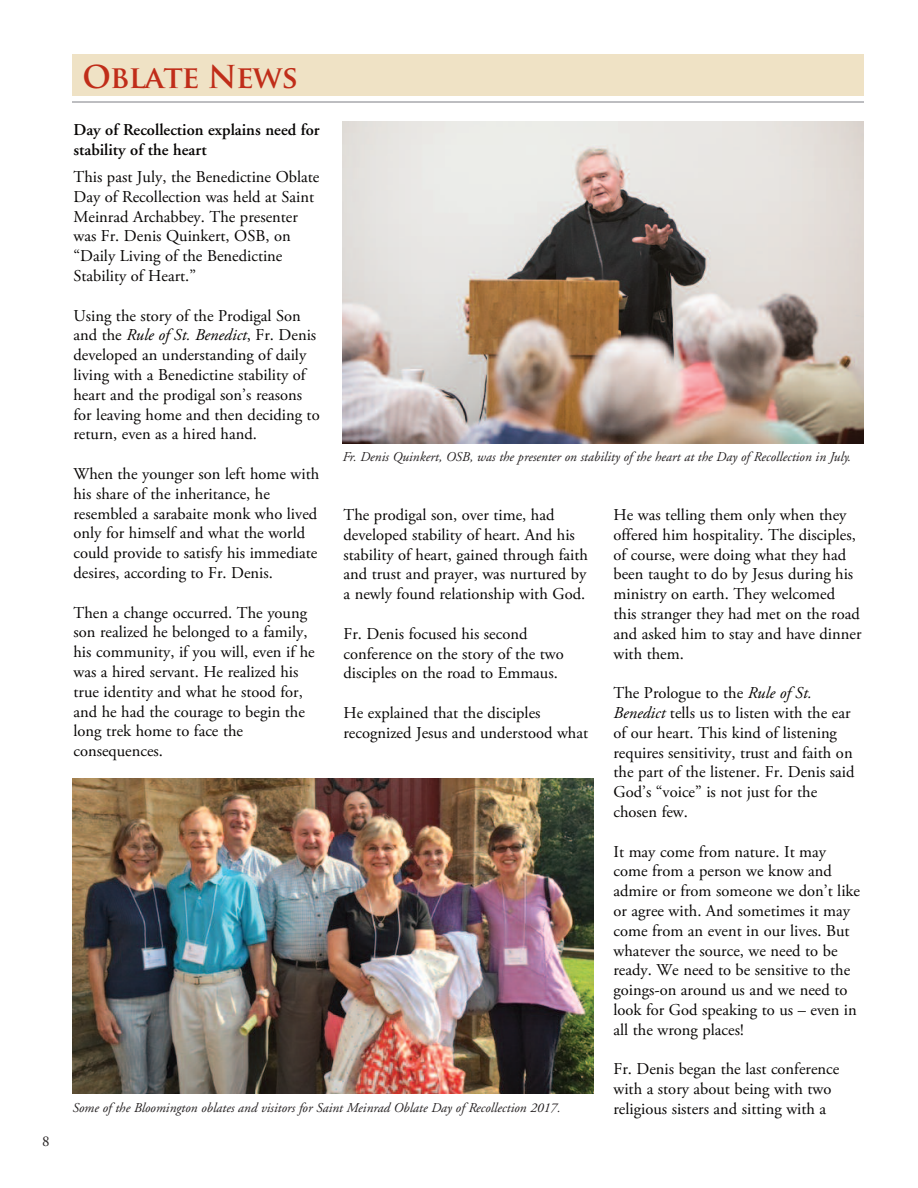
<style>
.page{position:relative;width:918px;height:1188px;background:#fff}
.page>*{position:absolute;margin:0;border:0;box-sizing:border-box;transform-origin:0 0}
.t1{font:700 30.75px "Trajan Pro";letter-spacing:-.03em;color:#c02d19}
.t2{font:16.5px/19.8px "Adobe Garamond Pro";color:#070504}
.t3{font:600 16.5px/19.8px "Adobe Garamond";color:#070504}
.t4{font:15px "Adobe Garamond";color:#231f20}
.t5{font:italic 13.5px "Adobe Garamond";color:#231f20}
.s1{font-style:italic}
</style>
<div class="page">
<div style="left:72px;top:54px;width:792px;height:42px;background:#efe2c5"></div>
<hr style="left:72px;top:101px;width:792px;height:2px;background:#a8a9ad">
<img style="left:72px;top:778px;width:522px;height:316px">
<img style="left:342px;top:122px;width:522px;height:322px">
<p class="t4" style="left:42px;top:1136px;width:9px">8</p>
<h1 class="t1" style="left:82px;top:59px;width:217px">Oblate News</h1>
<p class="t3" style="left:74px;top:121px;width:248px">Day of Recollection explains need for stability of the heart</p>
<p class="t2" style="left:74px;top:168px;width:247px">This past July, the Benedictine Oblate<br>Day of Recollection was held at Saint<br>Meinrad Archabbey. The presenter was Fr. Denis Quinkert, OSB, on “Daily Living of the Benedictine<br>Stability of Heart.”</p>
<p class="t2" style="left:73px;top:307px;width:248px">Using the story of the Prodigal Son and the <span class="s1">Rule of St. Benedict</span>, Fr. Denis developed an understanding of daily living with a Benedictine stability of heart and the prodigal son’s reasons for leaving home and then deciding to return, even as a hired hand.</p>
<p class="t2" style="left:73px;top:465px;width:247px">When the younger son left home with his share of the inheritance, he resembled a sarabaite monk who lived only for himself and what the world could provide to satisfy his immediate desires, according to Fr. Denis.</p>
<p class="t2" style="left:73px;top:604px;width:243px">Then a change occurred. The young son realized he belonged to a family, his community, if you will, even if he was a hired servant. He realized his true identity and what he stood for, and he had the courage to begin the long trek home to face the consequences.</p>
<p class="t5" style="left:342px;top:451px;width:510px">Fr. Denis Quinkert, OSB, was the presenter on stability of the heart at the Day of Recollection in July.</p>
<p class="t2" style="left:343px;top:506px;width:246px">The prodigal son, over time, had developed stability of heart. And his stability of heart, gained through faith and trust and prayer, was nurtured by a newly found relationship with God.</p>
<p class="t2" style="left:343px;top:625px;width:222px">Fr. Denis focused his second conference on the story of the two disciples on the road to Emmaus.</p>
<p class="t2" style="left:343px;top:704px;width:246px">He explained that the disciples recognized Jesus and understood what</p>
<p class="t2" style="left:613px;top:506px;width:249px">He was telling them only when they offered him hospitality. The disciples, of course, were doing what they had been taught to do by Jesus during his ministry on earth. They welcomed this stranger they had met on the road and asked him to stay and have dinner with them.</p>
<p class="t2" style="left:613px;top:684px;width:243px">The Prologue to the <span class="s1">Rule of St.<br>Benedict</span> tells us to listen with the ear of our heart. This kind of listening requires sensitivity, trust and faith on the part of the listener. Fr. Denis said<br>God’s “voice” is not just for the chosen few.</p>
<p class="t2" style="left:614px;top:843px;width:248px">It may come from nature. It may come from a person we know and admire or from someone we don’t like or agree with. And sometimes it may come from an event in our lives. But whatever the source, we need to be ready. We need to be sensitive to the goings-on around us and we need to look for God speaking to us – even in all the wrong places!</p>
<p class="t2" style="left:614px;top:1061px;width:227px">Fr. Denis began the last conference with a story about being with two religious sisters and sitting with a</p>
<p class="t5" style="left:72px;top:1102px;width:490px">Some of the Bloomington oblates and visitors for Saint Meinrad Oblate Day of Recollection 2017.</p>
</div>
